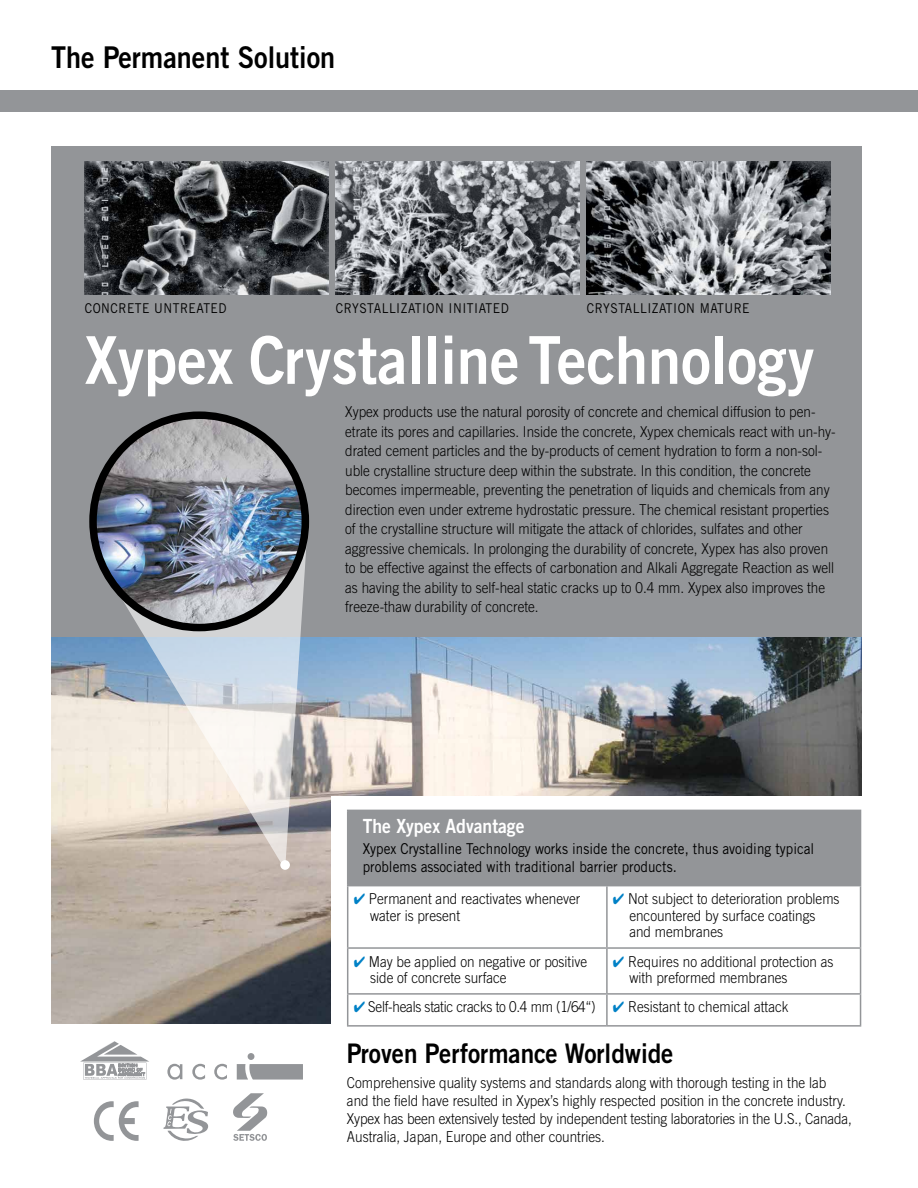
<style>
.page{position:relative;width:918px;height:1188px;background:#fff}
.page>*{position:absolute;margin:0;border:0;box-sizing:border-box;transform-origin:0 0}
.t1{font:66px "Trade Gothic Bold Two";color:#fff;scale:.9 1}
.t2{font:30px "Trade Gothic Bold Two";color:#000;scale:.9 1}
.t3{font:27px "Trade Gothic Bold Two";color:#000;scale:.9 1}
.t4{font:19.5px "Trade Gothic Bold Two";color:#fff;scale:.9 1}
.t5{font:300 15px/19.5px "Trade Gothic";color:#000;scale:.9 1}
.t6{font:15px/18px "Trade Gothic";color:#000;scale:.9 1}
.t7{font:13.5px "Trade Gothic";letter-spacing:.04em;color:#000;scale:.9 1}
.s1{color:#0081c6}
</style>
<div class="page">
<div style="left:0;top:0;width:918px;height:112px;background:#939598"></div>
<div style="left:0;top:0;width:918px;height:89px;background:#fff"></div>
<div style="left:51px;top:146px;width:810px;height:497px;background:#939598"></div>
<img style="left:51px;top:637px;width:810px;height:387px">
<div style="left:332px;top:796px;width:580px;height:230px;background:#fff"></div>
<img style="left:85px;top:161px;width:243px;height:134px">
<img style="left:336px;top:161px;width:243px;height:134px">
<img style="left:587px;top:161px;width:243px;height:134px">
<div style="left:348px;top:810px;width:513px;height:76px;background:#939598"></div>
<svg style="left:348px;top:886px;width:512px;height:139px"></svg>
<hr style="left:347px;top:811px;width:1px;height:74px;background:#939598">
<hr style="left:347px;top:810px;width:260px;height:1px;background:#939598">
<hr style="left:347px;top:885px;width:260px;height:1px;background:#939598">
<hr style="left:347px;top:886px;width:1px;height:61px;background:#939598">
<hr style="left:347px;top:949px;width:1px;height:44px;background:#939598">
<hr style="left:347px;top:947px;width:260px;height:2px;background:#939598">
<hr style="left:606px;top:886px;width:2px;height:61px;background:#939598">
<hr style="left:606px;top:949px;width:2px;height:44px;background:#939598">
<hr style="left:860px;top:886px;width:1px;height:61px;background:#939598">
<hr style="left:860px;top:949px;width:1px;height:44px;background:#939598">
<hr style="left:607px;top:947px;width:254px;height:2px;background:#939598">
<hr style="left:347px;top:995px;width:1px;height:30px;background:#939598">
<hr style="left:347px;top:993px;width:260px;height:2px;background:#939598">
<hr style="left:347px;top:1025px;width:260px;height:2px;background:#939598">
<hr style="left:606px;top:995px;width:2px;height:30px;background:#939598">
<hr style="left:607px;top:993px;width:254px;height:2px;background:#939598">
<hr style="left:860px;top:995px;width:1px;height:30px;background:#939598">
<hr style="left:607px;top:1025px;width:254px;height:2px;background:#939598">
<svg style="left:123px;top:539px;width:185px;height:331px"></svg>
<div style="left:280px;top:860px;width:10px;height:10px;background:#fff;border-radius:50%"></div>
<img style="left:93px;top:417px;width:212px;height:208px">
<div style="left:89px;top:411px;width:220px;height:220px;border:8px solid #000;border-radius:50%"></div>
<svg style="left:80px;top:1041px;width:69px;height:39px"></svg>
<svg style="left:167px;top:1064px;width:15px;height:16px"></svg>
<svg style="left:192px;top:1064px;width:13px;height:16px"></svg>
<svg style="left:214px;top:1064px;width:13px;height:16px"></svg>
<svg style="left:237px;top:1064px;width:66px;height:16px"></svg>
<div style="left:248px;top:1053px;width:6px;height:7px;background:#939598;border-radius:50%"></div>
<svg style="left:94px;top:1101px;width:45px;height:40px"></svg>
<svg style="left:163px;top:1098px;width:45px;height:43px"></svg>
<svg style="left:233px;top:1093px;width:35px;height:48px"></svg>
<h2 class="t2" style="left:51px;top:38px;width:317px">The Permanent Solution</h2>
<p class="t7" style="left:85px;top:300px;width:159px">CONCRETE UNTREATED</p>
<p class="t7" style="left:336px;top:300px;width:194px">CRYSTALLIZATION INITIATED</p>
<p class="t7" style="left:587px;top:300px;width:182px">CRYSTALLIZATION MATURE</p>
<h1 class="t1" style="left:85px;top:319px;width:812px">Xypex Crystalline Technology</h1>
<p class="t5" style="left:345px;top:402px;width:547px">Xypex products use the natural porosity of concrete and chemical diffusion to pen&shy;etrate its pores and capillaries. Inside the concrete, Xypex chemicals react with un-hy&shy;drated cement particles and the by-products of cement hydration to form a non-sol&shy;uble crystalline structure deep within the substrate. In this condition, the concrete becomes impermeable, preventing the penetration of liquids and chemicals from any direction even under extreme hydrostatic pressure. The chemical resistant properties of the crystalline structure will mitigate the attack of chlorides, sulfates and other aggressive chemicals. In prolonging the durability of concrete, Xypex has also proven to be effective against the effects of carbonation and Alkali Aggregate Reaction as well as having the ability to self-heal static cracks up to 0.4 mm. Xypex also improves the freeze-thaw durability of concrete.</p>
<h3 class="t4" style="left:363px;top:814px;width:181px">The Xypex Advantage</h3>
<p class="t6" style="left:363px;top:840px;width:503px">Xypex Crystalline Technology works inside the concrete, thus avoiding typical problems associated with traditional barrier products.</p>
<p class="t5" style="left:370px;top:890px;width:235px;line-height:16.5px;text-indent:-16px"><span class="s1">✔</span> Permanent and reactivates whenever water is present</p>
<p class="t5" style="left:629px;top:890px;width:235px;line-height:16.5px;text-indent:-16px"><span class="s1">✔</span> Not subject to deterioration problems encountered by surface coatings and membranes</p>
<p class="t5" style="left:370px;top:953px;width:243px;line-height:16.5px;text-indent:-16px"><span class="s1">✔</span> May be applied on negative or positive side of concrete surface</p>
<p class="t5" style="left:629px;top:953px;width:228px;line-height:16.5px;text-indent:-16px"><span class="s1">✔</span> Requires no additional protection as with preformed membranes</p>
<p class="t5" style="left:354px;top:997px;width:485px"><span class="s1">✔</span> Self-heals static cracks to 0.4 mm (1/64“) <span class="s1">✔</span> Resistant to chemical attack</p>
<h3 class="t3" style="left:347px;top:1037px;width:364px">Proven Performance Worldwide</h3>
<p class="t5" style="left:347px;top:1073px;width:562px;line-height:18px">Comprehensive quality systems and standards along with thorough testing in the lab<br>and the field have resulted in Xypex’s highly respected position in the concrete industry.<br>Xypex has been extensively tested by independent testing laboratories in the U.S., Canada, Australia, Japan, Europe and other countries.</p>
</div>
